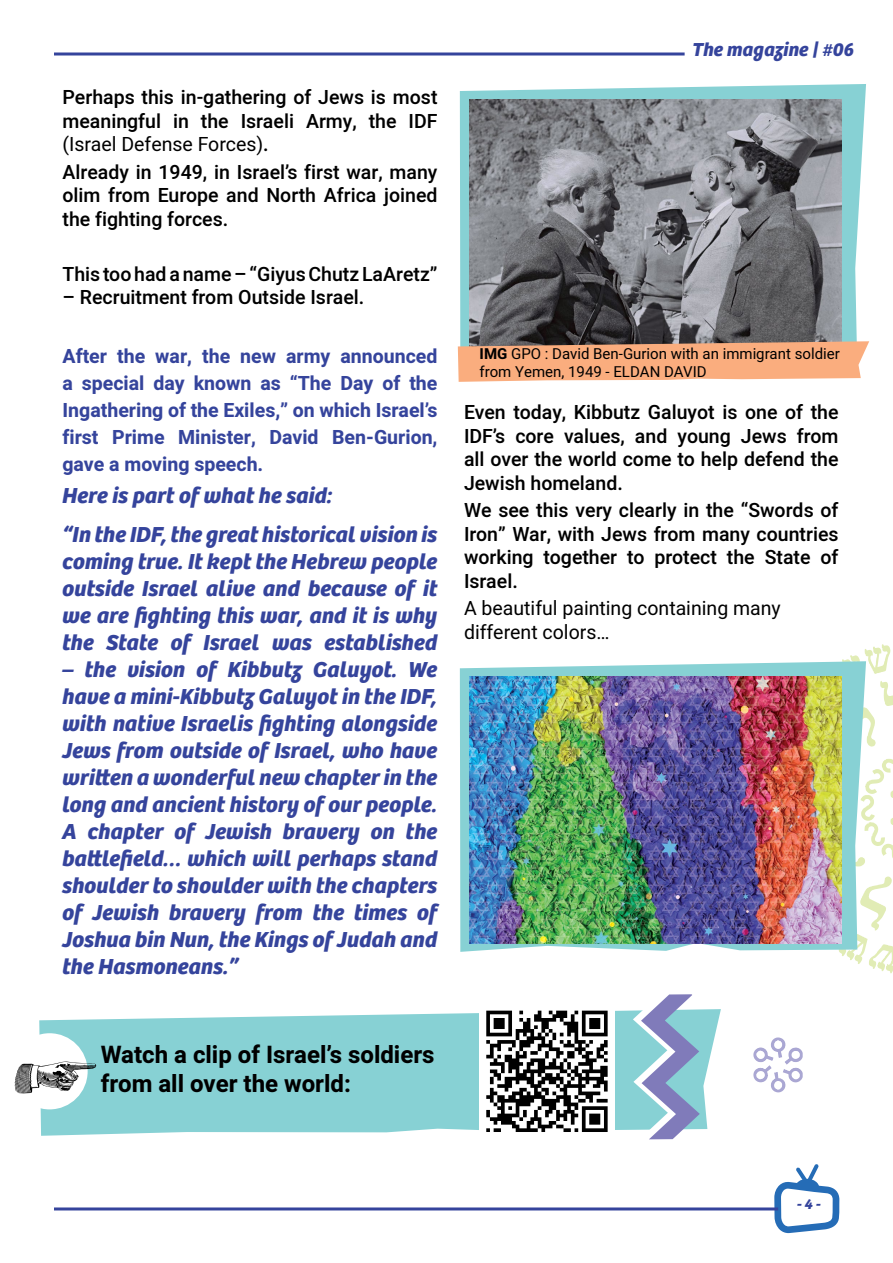
<style>
.page{position:relative;width:893px;height:1263px;background:#fff}
.page>*{position:absolute;margin:0;border:0;box-sizing:border-box;transform-origin:0 0}
.t1{font:700 24px/28.8px "Heebo";color:#000}
.t2{font:italic 700 22.5px/27px "Bree";color:#35449c}
.t3{font:500 19.5px/23.4px "Heebo";color:#000;text-align:right}
.t4{font:700 19.5px/27px "Heebo";color:#35449c}
.t5{font:19.5px/23.4px "Heebo";color:#000}
.t6{font:italic 700 19.5px "Bree";color:#35449c}
.t7{font:15px/18.1px "Heebo";color:#000}
.t8{font:italic 700 15px "Bree";color:#35449c}
.s1{font-weight:500}
.s2{font-weight:700}
</style>
<div class="page">
<hr style="left:54px;top:53px;width:631px;height:3px;background:#35449c">
<svg style="left:774px;top:1164px;width:65px;height:69px"></svg>
<hr style="left:54px;top:1207px;width:724px;height:3px;background:#35449c">
<svg style="left:39px;top:1009px;width:682px;height:127px;background:#95d6d9"></svg>
<img style="left:842px;top:644px;width:49px;height:42px">
<img style="left:866px;top:844px;width:27px;height:58px">
<div style="left:11px;top:1033px;width:77px;height:76px;background:#fff;border-radius:50%"></div>
<svg style="left:15px;top:1061px;width:81px;height:32px"></svg>
<svg style="left:633px;top:994px;width:67px;height:145px"></svg>
<div style="left:479px;top:1003px;width:135px;height:136px;background:#fff"></div>
<svg style="left:486px;top:1010px;width:122px;height:122px"></svg>
<img style="left:753px;top:1037px;width:50px;height:28px">
<svg style="left:460px;top:84px;width:406px;height:257px;fill:#87d1d4"></svg>
<img style="left:469px;top:100px;width:373px;height:241px">
<svg style="left:458px;top:341px;width:411px;height:41px;background:#eeac84"></svg>
<svg style="left:460px;top:661px;width:406px;height:291px;fill:#87d1d4"></svg>
<img style="left:469px;top:677px;width:373px;height:267px">
<p class="t3" style="left:63px;top:86px;width:376px">Perhaps this in-gathering of Jews is most<br>IDF</p>
<p class="t5" style="left:63px;top:109px;width:208px"><span class="s1">meaningful<br></span>(Israel Defense Forces <span class="s1">.</span>(</p>
<p class="t3" style="left:63px;top:161px;width:376px;text-align:justify">Already in 1949, in Israels’ first war, many olim from Europe and North Africa joined the fighting forces.</p>
<p class="t3" style="left:63px;top:263px;width:376px">Thistoohadaname– “GiyusChutzLaAretz“</p>
<p class="t3" style="left:63px;top:286px;width:303px">– Recruitment from Outside Israel.</p>
<p class="t3" style="left:201px;top:109px;width:29px">the</p>
<p class="t3" style="left:241px;top:109px;width:55px">Israeli</p>
<p class="t3" style="left:369px;top:109px;width:29px">the</p>
<p class="t3" style="left:173px;top:109px;width:17px">in</p>
<p class="t3" style="left:306px;top:109px;width:52px">Army,</p>
<p class="t4" style="left:63px;top:343px;width:46px">After</p>
<p class="t4" style="left:117px;top:343px;width:30px">the</p>
<p class="t4" style="left:155px;top:343px;width:38px">war,</p>
<p class="t4" style="left:202px;top:343px;width:30px">the</p>
<p class="t4" style="left:240px;top:343px;width:37px">new</p>
<p class="t4" style="left:286px;top:343px;width:46px">army</p>
<p class="t4" style="left:341px;top:343px;width:98px">announced</p>
<p class="t4" style="left:290px;top:370px;width:43px">“The</p>
<p class="t4" style="left:382px;top:370px;width:20px">of</p>
<p class="t4" style="left:82px;top:370px;width:64px">special</p>
<p class="t4" style="left:153px;top:370px;width:33px">day</p>
<p class="t4" style="left:194px;top:370px;width:59px">known</p>
<p class="t4" style="left:409px;top:370px;width:30px">the</p>
<p class="t4" style="left:340px;top:370px;width:34px">Day</p>
<p class="t4" style="left:63px;top:370px;width:12px">a</p>
<p class="t4" style="left:63px;top:397px;width:376px">Ingathering of the Exiles,” on which Israels’</p>
<p class="t4" style="left:332px;top:424px;width:107px">Ben-Gurion,</p>
<p class="t4" style="left:260px;top:370px;width:22px">as</p>
<p class="t4" style="left:63px;top:424px;width:202px">first<br>gave a moving speech.</p>
<p class="t2" style="left:63px;top:473px;width:376px;line-height:39.8px">Here is part of what he said:<br>“In the IDF, the great historical vision is</p>
<p class="t2" style="left:63px;top:546px;width:376px;text-align:right">coming true It. kept the Hebrew people outside Israel alive and because of it we are fighting this war, and it is why established</p>
<p class="t4" style="left:269px;top:424px;width:51px">David</p>
<p class="t4" style="left:112px;top:424px;width:54px">Prime</p>
<p class="t4" style="left:178px;top:424px;width:79px">Minister,</p>
<p class="t2" style="left:171px;top:627px;width:22px">of</p>
<p class="t2" style="left:63px;top:627px;width:33px">the</p>
<p class="t2" style="left:107px;top:627px;width:53px">State</p>
<p class="t2" style="left:203px;top:627px;width:58px">Israel</p>
<p class="t2" style="left:272px;top:627px;width:41px">was</p>
<p class="t2" style="left:127px;top:654px;width:60px">vision</p>
<p class="t2" style="left:228px;top:654px;width:76px">Kibbutz</p>
<p class="t2" style="left:196px;top:654px;width:22px">of</p>
<p class="t2" style="left:85px;top:654px;width:33px">the</p>
<p class="t2" style="left:313px;top:654px;width:86px">Galuyot.</p>
<p class="t2" style="left:409px;top:654px;width:30px">We</p>
<p class="t2" style="left:63px;top:654px;width:13px">–</p>
<p class="t2" style="left:63px;top:681px;width:376px">have a mini-Kibbutz Galuyot in the IDF,</p>
<p class="t2" style="left:63px;top:708px;width:376px">with native Israelis fighting alongside</p>
<p class="t2" style="left:63px;top:735px;width:376px">Jews from outside of Israel, who have</p>
<p class="t2" style="left:63px;top:762px;width:376px">written a wonderful new chapter in the</p>
<p class="t2" style="left:63px;top:789px;width:376px">long and ancient history of our people.</p>
<p class="t2" style="left:406px;top:816px;width:33px">the</p>
<p class="t2" style="left:205px;top:816px;width:68px">Jewish</p>
<p class="t2" style="left:174px;top:816px;width:22px">of</p>
<p class="t2" style="left:88px;top:816px;width:77px">chapter</p>
<p class="t2" style="left:283px;top:816px;width:79px">bravery</p>
<p class="t2" style="left:63px;top:816px;width:376px">A<br>battlefield… which will perhaps stand shoulder to shoulder with the chapters of Jewish bravery from the times of<br>Joshua bin Nun, the Kings of Judah and the Hasmoneans “.</p>
<p class="t2" style="left:371px;top:816px;width:26px">on</p>
<p class="t6" style="left:692px;top:34px;width:163px">The magazine | #06</p>
<p class="t7" style="left:480px;top:344px;width:362px"><span class="s2">IMG</span> GPO : David Ben-Gurion with an immigrant soldier from Yemen, 1949 - ELDAN DAVID</p>
<p class="t3" style="left:464px;top:401px;width:376px">Even today, Kibbutz Galuyot is one of the from</p>
<p class="t3" style="left:464px;top:424px;width:376px;text-align:left">IDFs’<br>all over the world come to help defend the<br>Jewish homeland.</p>
<p class="t3" style="left:464px;top:499px;width:376px">We see this very clearly in the “Swords of<br>Iron” War, with Jews from many countries of</p>
<p class="t3" style="left:564px;top:424px;width:62px">values,</p>
<p class="t3" style="left:635px;top:424px;width:34px">and</p>
<p class="t3" style="left:741px;top:424px;width:47px">Jews</p>
<p class="t3" style="left:515px;top:424px;width:40px">core</p>
<p class="t3" style="left:677px;top:424px;width:55px">young</p>
<p class="t3" style="left:464px;top:546px;width:71px;text-align:left">working<br>Israel.</p>
<p class="t5" style="left:464px;top:596px;width:318px">A beautiful painting containing many different colors...</p>
<p class="t3" style="left:544px;top:546px;width:75px">together</p>
<p class="t3" style="left:727px;top:546px;width:29px">the</p>
<p class="t3" style="left:765px;top:546px;width:47px">State</p>
<p class="t3" style="left:627px;top:546px;width:19px">to</p>
<p class="t3" style="left:654px;top:546px;width:64px">protect</p>
<p class="t1" style="left:101px;top:1040px;width:335px">Watch a clip of Israels’ soldiers from all over the world:</p>
<p class="t8" style="left:797px;top:1192px;width:25px">-4-</p>
</div>
